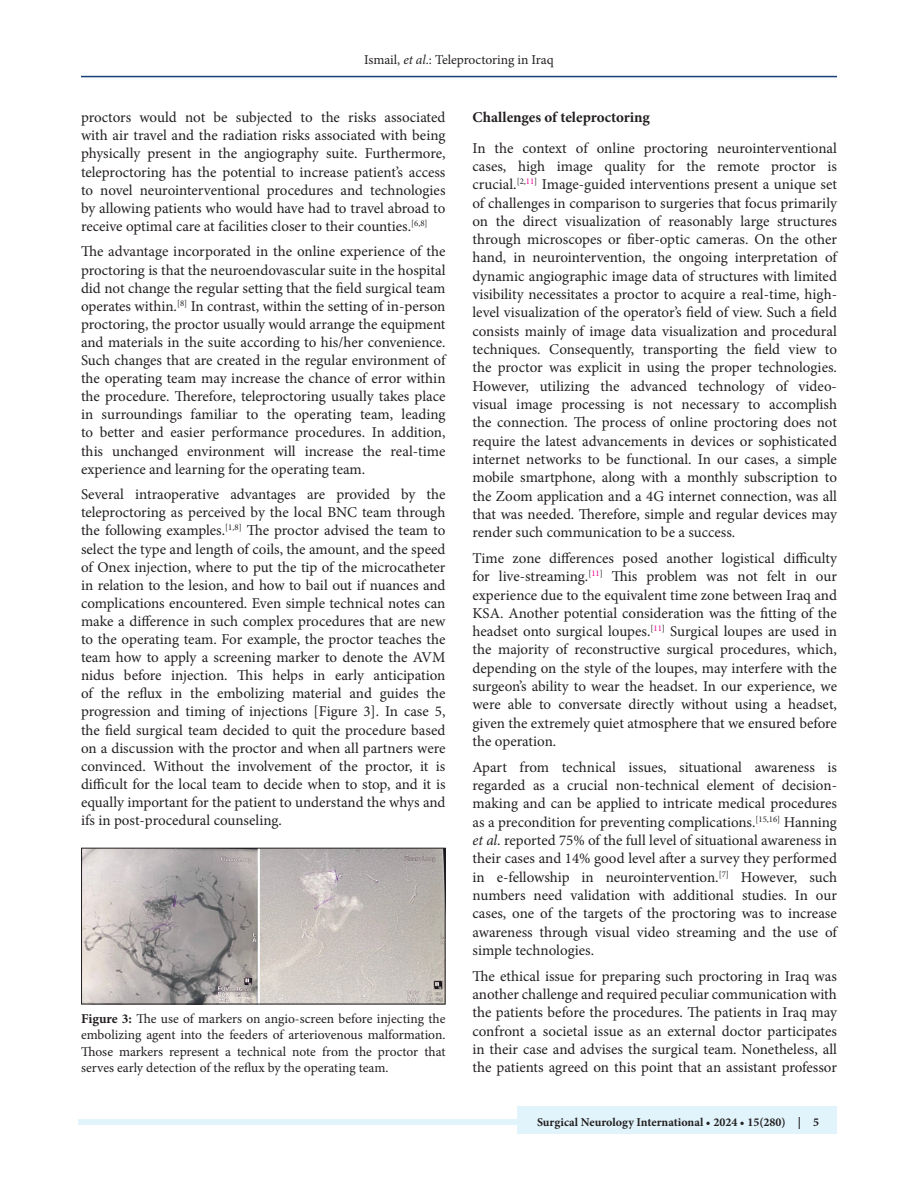
<style>
.page{position:relative;width:918px;height:1188px;background:#fff}
.page>*{position:absolute;margin:0;border:0;box-sizing:border-box;transform-origin:0 0}
.TX{font:15px/18.3px "Minion Pro";color:#231f20;text-align:justify}
.t1{font:700 15px "Minion Pro";color:#231f20}
.FGC{font:13.5px/16.5px "Minion Pro";color:#231f20;text-align:justify}
.t2{font:700 12px "Minion Pro";color:#231f20}
.s1{font-style:italic}
.s2{font-weight:700}
</style>
<div class="page">
<hr style="left:81px;top:76px;width:756px;height:1px;background:#164077">
<div style="left:78px;top:1119px;width:756px;height:6px;background:#e1f4fc"></div>
<div style="left:518px;top:1106px;width:319px;height:28px;background:#e1f4fc"></div>
<img style="left:83px;top:850px;width:360px;height:152px">
<div style="left:81px;top:848px;width:364px;height:156px;border:1px solid #231f20"></div>
<p class="FGC" style="left:364px;top:51px;width:191px">Ismail, <span class="s1">et al</span>.: Teleproctoring in Iraq</p>
<p class="TX" style="left:81px;top:108px;width:366px">proctors would not be subjected to the risks associated with air travel and the radiation risks associated with being physically present in the angiography suite. Furthermore, teleproctoring has the potential to increase patient’s access to novel neurointerventional procedures and technologies by allowing patients who would have had to travel abroad to receive optimal care at facilities closer to their counties.<sup>[6,8]</sup></p>
<p class="TX" style="left:81px;top:243px;width:366px">The advantage incorporated in the online experience of the proctoring is that the neuroendovascular suite in the hospital did not change the regular setting that the field surgical team operates within.<sup>[8]</sup> In contrast, within the setting of in-person proctoring, the proctor usually would arrange the equipment and materials in the suite according to his/her convenience.<br>Such changes that are created in the regular environment of the operating team may increase the chance of error within the procedure. Therefore, teleproctoring usually takes place in surroundings familiar to the operating team, leading to better and easier performance procedures. In addition, this unchanged environment will increase the real-time experience and learning for the operating team.</p>
<p class="TX" style="left:81px;top:485px;width:366px">Several intraoperative advantages are provided by the teleproctoring as perceived by the local BNC team through the following examples.<sup>[1,8]</sup> The proctor advised the team to select the type and length of coils, the amount, and the speed of Onex injection, where to put the tip of the microcatheter in relation to the lesion, and how to bail out if nuances and complications encountered. Even simple technical notes can make a difference in such complex procedures that are new to the operating team. For example, the proctor teaches the team how to apply a screening marker to denote the AVM nidus before injection. This helps in early anticipation of the reflux in the embolizing material and guides the progression and timing of injections [Figure 3]. In case 5, the field surgical team decided to quit the procedure based on a discussion with the proctor and when all partners were convinced. Without the involvement of the proctor, it is difficult for the local team to decide when to stop, and it is equally important for the patient to understand the whys and ifs in post-procedural counseling.</p>
<p class="FGC" style="left:81px;top:1010px;width:366px"><span class="s2">Figure 3:</span> The use of markers on angio-screen before injecting the embolizing agent into the feeders of arteriovenous malformation.<br>Those markers represent a technical note from the proctor that serves early detection of the reflux by the operating team.</p>
<h2 class="t1" style="left:472px;top:107px;width:179px">Challenges of teleproctoring</h2>
<p class="TX" style="left:472px;top:139px;width:366px">In the context of online proctoring neurointerventional cases, high image quality for the remote proctor is crucial.<sup>[2,</sup><sup>11</sup><sup>]</sup> Image-guided interventions present a unique set of challenges in comparison to surgeries that focus primarily on the direct visualization of reasonably large structures through microscopes or fiber-optic cameras. On the other hand, in neurointervention, the ongoing interpretation of dynamic angiographic image data of structures with limited visibility necessitates a proctor to acquire a real-time, high&shy;level visualization of the operator’s field of view. Such a field consists mainly of image data visualization and procedural techniques. Consequently, transporting the field view to the proctor was explicit in using the proper technologies.<br>However, utilizing the advanced technology of video&shy;visual image processing is not necessary to accomplish the connection. The process of online proctoring does not require the latest advancements in devices or sophisticated internet networks to be functional. In our cases, a simple mobile smartphone, along with a monthly subscription to the Zoom application and a 4G internet connection, was all that was needed. Therefore, simple and regular devices may render such communication to be a success.</p>
<p class="TX" style="left:472px;top:549px;width:366px">Time zone differences posed another logistical difficulty for live-streaming.<sup>[</sup><sup>11</sup><sup>]</sup> This problem was not felt in our experience due to the equivalent time zone between Iraq and KSA. Another potential consideration was the fitting of the headset onto surgical loupes.<sup>[</sup><sup>11</sup><sup>]</sup> Surgical loupes are used in the majority of reconstructive surgical procedures, which, depending on the style of the loupes, may interfere with the surgeon’s ability to wear the headset. In our experience, we were able to conversate directly without using a headset, given the extremely quiet atmosphere that we ensured before the operation.</p>
<p class="TX" style="left:472px;top:758px;width:366px">Apart from technical issues, situational awareness is regarded as a crucial non-technical element of decision&shy;making and can be applied to intricate medical procedures as a precondition for preventing complications.<sup>[15,16]</sup> Hanning <span class="s1">et al</span>. reported 75% of the full level of situational awareness in their cases and 14% good level after a survey they performed in e-fellowship in neurointervention.<sup>[7]</sup> However, such numbers need validation with additional studies. In our cases, one of the targets of the proctoring was to increase awareness through visual video streaming and the use of simple technologies.</p>
<p class="TX" style="left:472px;top:967px;width:366px">The ethical issue for preparing such proctoring in Iraq was another challenge and required peculiar communication with the patients before the procedures. The patients in Iraq may confront a societal issue as an external doctor participates in their case and advises the surgical team. Nonetheless, all the patients agreed on this point that an assistant professor</p>
<p class="t2" style="left:537px;top:1113px;width:284px">Surgical Neurology International • 2024 • 15(280) | 5</p>
</div>
